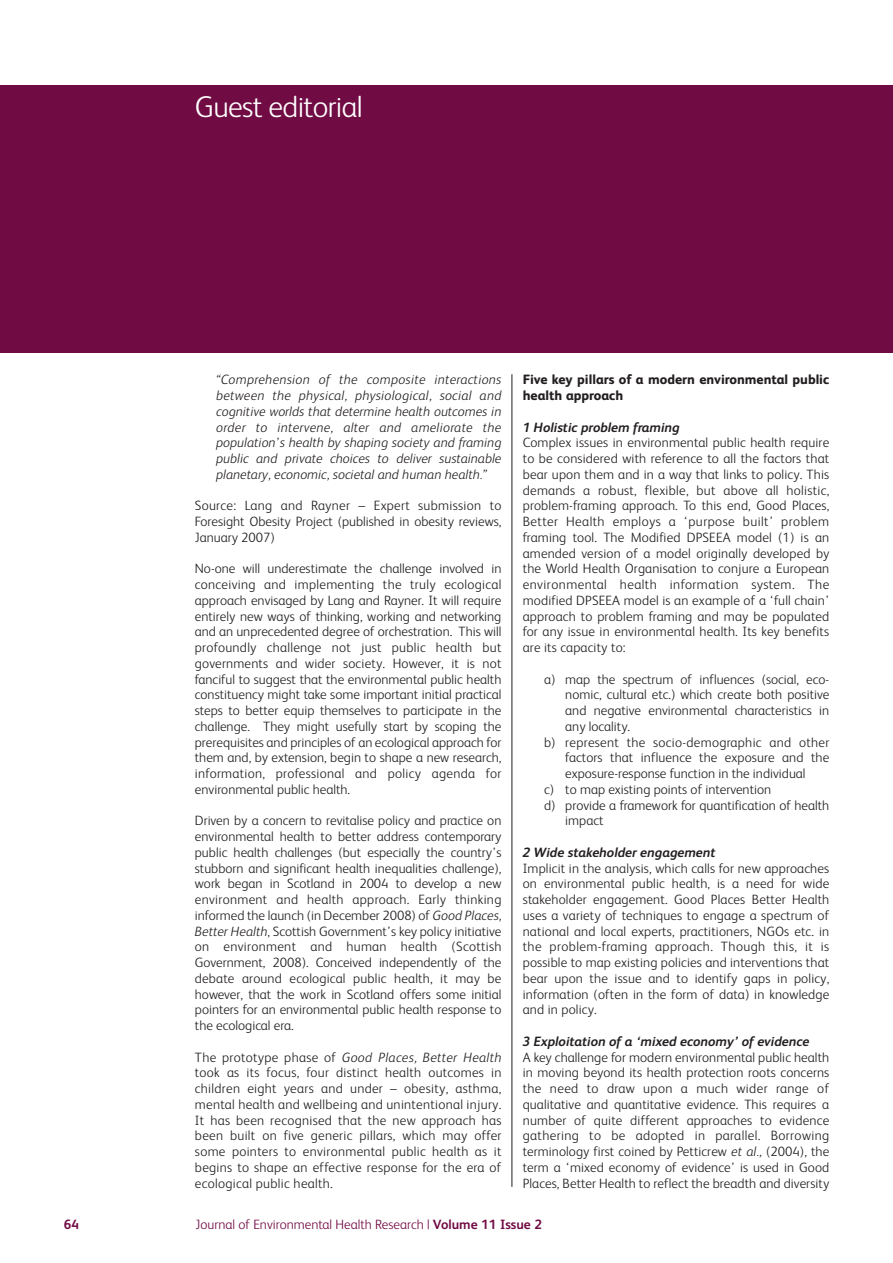
<style>
.page{position:relative;width:893px;height:1263px;background:#fff}
.page>*{position:absolute;margin:0;border:0;box-sizing:border-box;transform-origin:0 0}
.t1{font:300 30px "FS Albert";letter-spacing:-.02em;color:#fff}
.t2{font:300 13.5px/15.8px "FS Albert";color:#231f20;text-align:justify}
.t3{font:italic 300 13.5px/15.8px "FS Albert";color:#231f20;text-align:justify}
.t4{font:italic 700 13.5px "FS Albert";color:#231f20}
.t5{font:800 13.5px/15.8px "FS Albert";color:#231f20}
.t6{font:300 13.5px "FS Albert";color:#710b43}
.t7{font:300 13.5px "FS Albert";letter-spacing:.02em;color:#231f20}
.t8{font:700 13.5px "FS Albert";color:#710b43}
.s1{font-style:italic}
.s2{font-weight:700}
</style>
<div class="page">
<div style="left:0;top:85px;width:893px;height:268px;background:#710b43"></div>
<hr style="left:512px;top:374px;width:1px;height:813px;background:#231f20">
<h1 class="t1" style="left:195px;top:96px;width:169px">Guest editorial</h1>
<p class="t3" style="left:216px;top:373px;width:287px">“Comprehension of the composite interactions between the physical, physiological, social and cognitive worlds that determine health outcomes in order to intervene, alter and ameliorate the population’s health by shaping society and framing public and private choices to deliver sustainable planetary, economic, societal and human health.”</p>
<p class="t2" style="left:195px;top:499px;width:308px">Source: Lang and Rayner – Expert submission to Foresight Obesity Project (published in obesity reviews, January 2007)</p>
<p class="t2" style="left:195px;top:562px;width:308px">No-one will underestimate the challenge involved in conceiving and implementing the truly ecological approach envisaged by Lang and Rayner. It will require entirely new ways of thinking, working and networking and an unprecedented degree of orchestration. This will profoundly challenge not just public health but governments and wider society. However, it is not fanciful to suggest that the environmental public health constituency might take some important initial practical steps to better equip themselves to participate in the challenge. They might usefully start by scoping the prerequisites and principles of an ecological approach for them and, by extension, begin to shape a new research, information, professional and policy agenda for environmental public health.</p>
<p class="t2" style="left:195px;top:814px;width:308px">Driven by a concern to revitalise policy and practice on environmental health to better address contemporary public health challenges (but especially the country’s stubborn and significant health inequalities challenge), work began in Scotland in 2004 to develop a new environment and health approach. Early thinking informed the launch (in December 2008) of <span class="s1">Good Places, Better Health</span>, Scottish Government’s key policy initiative on environment and human health (Scottish Government, 2008). Conceived independently of the debate around ecological public health, it may be however, that the work in Scotland offers some initial pointers for an environmental public health response to the ecological era.</p>
<p class="t2" style="left:195px;top:1050px;width:308px">The prototype phase of <span class="s1">Good Places, Better Health </span>took as its focus, four distinct health outcomes in children eight years and under – obesity, asthma, mental health and wellbeing and unintentional injury.<br>It has been recognised that the new approach has been built on five generic pillars, which may offer some pointers to environmental public health as it begins to shape an effective response for the era of ecological public health.</p>
<p class="t5" style="left:523px;top:373px;width:308px">Five key pillars of a modern environmental public health approach</p>
<p class="t4" style="left:523px;top:422px;width:158px">1 Holistic problem framing</p>
<p class="t2" style="left:523px;top:436px;width:308px">Complex issues in environmental public health require to be considered with reference to all the factors that bear upon them and in a way that links to policy. This demands a robust, flexible, but above all holistic, problem-framing approach. To this end, Good Places, Better Health employs a ‘purpose built’ problem framing tool. The Modified DPSEEA model (1) is an amended version of a model originally developed by the World Health Organisation to conjure a European environmental health information system. The modified DPSEEA model is an example of a ‘full chain’ approach to problem framing and may be populated for any issue in environmental health. Its key benefits are its capacity to:</p>
<p class="t2" style="left:544px;top:672px;width:287px">a) map the spectrum of influences (social, eco-</p>
<p class="t2" style="left:565px;top:688px;width:265px">nomic, cultural etc.) which create both positive</p>
<p class="t2" style="left:565px;top:704px;width:265px">and negative environmental characteristics in</p>
<p class="t2" style="left:565px;top:720px;width:66px">any locality.</p>
<p class="t7" style="left:544px;top:737px;width:287px">b) represent the socio-demographic and other</p>
<p class="t2" style="left:565px;top:751px;width:265px">factors that influence the exposure and the</p>
<p class="t2" style="left:565px;top:767px;width:242px">exposure-response function in the individual</p>
<p class="t2" style="left:544px;top:783px;width:229px">c) to map existing points of intervention</p>
<p class="t2" style="left:544px;top:798px;width:287px">d) provide a framework for quantification of health</p>
<p class="t2" style="left:565px;top:814px;width:40px">impact</p>
<p class="t4" style="left:523px;top:847px;width:194px">2 Wide stakeholder engagement</p>
<p class="t2" style="left:523px;top:861px;width:308px">Implicit in the analysis, which calls for new approaches on environmental public health, is a need for wide stakeholder engagement. Good Places Better Health uses a variety of techniques to engage a spectrum of national and local experts, practitioners, NGOs etc. in the problem-framing approach. Though this, it is possible to map existing policies and interventions that bear upon the issue and to identify gaps in policy, information (often in the form of data) in knowledge and in policy.</p>
<p class="t4" style="left:523px;top:1036px;width:288px">3 Exploitation of a ‘mixed economy’ of evidence</p>
<p class="t2" style="left:523px;top:1050px;width:308px">A key challenge for modern environmental public health in moving beyond its health protection roots concerns the need to draw upon a much wider range of qualitative and quantitative evidence. This requires a number of quite different approaches to evidence gathering to be adopted in parallel. Borrowing terminology first coined by Petticrew <span class="s1">et al.,</span> (2004), the term a ‘mixed economy of evidence’ is used in Good Places, Better Health to reflect the breadth and diversity</p>
<p class="t8" style="left:64px;top:1219px;width:17px">64</p>
<p class="t6" style="left:196px;top:1219px;width:348px">Journal of Environmental Health Research | <span class="s2">Volume 11 Issue 2</span></p>
</div>
